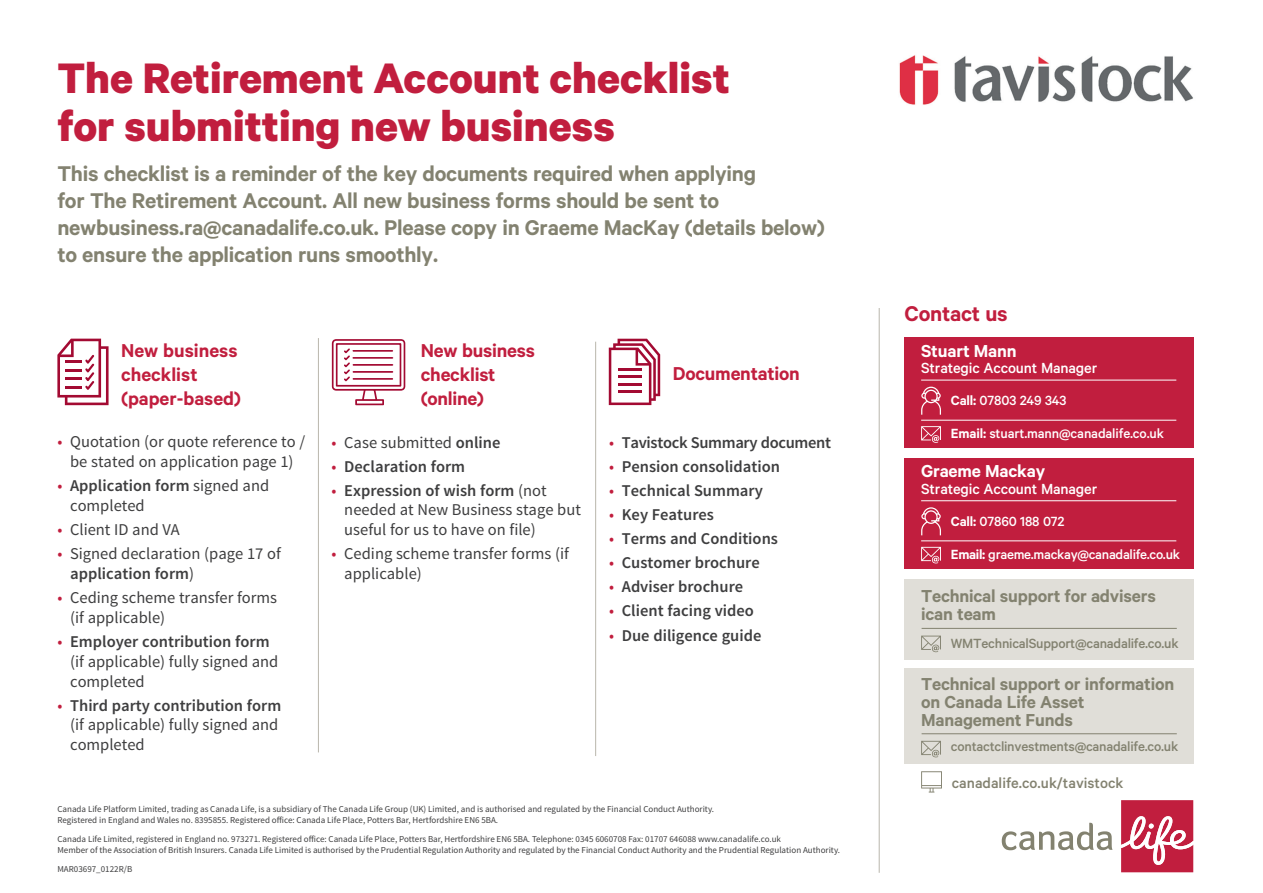
<style>
.page{position:relative;width:1263px;height:893px;background:#fff}
.page>*{position:absolute;margin:0;border:0;box-sizing:border-box;transform-origin:0 0}
.t1{font:700 48px/48px "Calibre";color:#c11e3e}
.t2{font:600 24px/27px "Calibre";letter-spacing:-.01em;color:#838270}
.t3{font:600 24px "Calibre";letter-spacing:-.01em;color:#c11e3e}
.t4{font:600 21px/24px "Calibre";letter-spacing:-.01em;color:#c11e3e}
.t5{font:600 19.5px/18px "Calibre";letter-spacing:-.01em;color:#838270}
.t6{font:600 19.5px "Calibre";letter-spacing:-.01em;color:#fff}
.t7{font:16.5px/19.8px "Source Sans Pro";color:#3e3e3f}
.t8{font:600 16.5px "Source Sans Pro";color:#3e3e3f}
.t9{font:500 16.5px "Calibre";letter-spacing:-.01em;color:#fff}
.t10{font:500 16.5px "Calibre";color:#838270}
.t11{font:600 16.5px "Source Sans Pro";letter-spacing:-.02em;color:#3e3e3f}
.t12{font:500 15px "Calibre";letter-spacing:-.01em;color:#fff}
.t13{font:500 15px "Calibre";letter-spacing:-.015em;color:#838270}
.t14{font:9px/10.8px "Source Sans Pro";color:#3e3e3f}
.s1{color:#c11e3e}
.s2{font-weight:600}
.s3{font-weight:400;color:#c11e3e}
</style>
<div class="page">
<hr style="left:318px;top:338px;width:1px;height:414px;background:#b9b6ac">
<hr style="left:879px;top:308px;width:1px;height:565px;background:#b9b6ac">
<hr style="left:595px;top:342px;width:1px;height:414px;background:#b9b6ac">
<svg style="left:332px;top:339px;width:73px;height:66px"></svg>
<svg style="left:609px;top:339px;width:51px;height:66px"></svg>
<hr style="left:618px;top:368px;width:24px;height:3px;background:#a30a32">
<svg style="left:57px;top:339px;width:52px;height:66px"></svg>
<div style="left:904px;top:337px;width:290px;height:111px;background:#c11e3e"></div>
<hr style="left:921px;top:420px;width:255px;height:1px;background:#fff">
<hr style="left:921px;top:380px;width:255px;height:1px;background:#fff">
<img style="left:899px;top:55px;width:294px;height:50px">
<svg style="left:1002px;top:823px;width:110px;height:27px"></svg>
<svg style="left:1121px;top:800px;width:72px;height:72px"></svg>
<svg style="left:921px;top:387px;width:20px;height:28px"></svg>
<svg style="left:921px;top:426px;width:20px;height:17px"></svg>
<div style="left:904px;top:579px;width:290px;height:80px;background:#e0ded8"></div>
<svg style="left:921px;top:636px;width:20px;height:16px"></svg>
<hr style="left:921px;top:628px;width:256px;height:1px;background:#838270">
<div style="left:904px;top:668px;width:290px;height:96px;background:#e0ded8"></div>
<svg style="left:921px;top:741px;width:20px;height:16px"></svg>
<hr style="left:921px;top:733px;width:256px;height:1px;background:#838270">
<svg style="left:921px;top:771px;width:21px;height:21px"></svg>
<div style="left:904px;top:458px;width:290px;height:111px;background:#c11e3e"></div>
<hr style="left:921px;top:540px;width:255px;height:1px;background:#fff">
<hr style="left:921px;top:500px;width:255px;height:1px;background:#fff">
<svg style="left:921px;top:507px;width:20px;height:28px"></svg>
<svg style="left:921px;top:547px;width:20px;height:16px"></svg>
<h1 class="t1" style="left:57px;top:53px;width:674px">The Retirement Account checklist for submitting new business</h1>
<p class="t2" style="left:57px;top:159px;width:769px">This checklist is a reminder of the key documents required when applying<br>for The Retirement Account. All new business forms should be sent to newbusiness.ra@canadalife.co.uk. Please copy in Graeme MacKay (details below) to ensure the application runs smoothly.</p>
<h3 class="t4" style="left:121px;top:338px;width:121px">New business checklist (paper-based)</h3>
<h3 class="t7" style="left:57px;top:432px;width:249px;text-align:center"><span class="s1">•</span> Quotation (or quote reference to / be stated on application page 1)</h3>
<h3 class="t7" style="left:70px;top:476px;width:201px;text-indent:-13px"><span class="s1">•</span> <span class="s2">Application form</span> signed and completed</h3>
<h3 class="t7" style="left:57px;top:520px;width:124px"><span class="s1">•</span> Client ID and VA</h3>
<h3 class="t7" style="left:70px;top:544px;width:212px;text-indent:-13px"><span class="s1">•</span> Signed declaration (page 17 of <span class="s2">application form</span>)</h3>
<h3 class="t7" style="left:70px;top:588px;width:209px;text-indent:-13px"><span class="s1">•</span> Ceding scheme transfer forms (if applicable)</h3>
<h3 class="t7" style="left:70px;top:632px;width:210px;text-indent:-13px"><span class="s1">•</span> <span class="s2">Employer contribution form </span>(if applicable) fully signed and completed</h3>
<h3 class="t7" style="left:70px;top:695px;width:213px;text-indent:-13px"><span class="s1">•</span> <span class="s2">Third party contribution form </span>(if applicable) fully signed and completed</h3>
<h3 class="t4" style="left:421px;top:338px;width:116px">New business checklist (online)</h3>
<h3 class="t7" style="left:332px;top:432px;width:170px"><span class="s1">•</span> Case submitted <span class="s2">online</span></h3>
<h3 class="t8" style="left:332px;top:456px;width:135px"><span class="s3">•</span> Declaration form</h3>
<h3 class="t7" style="left:344px;top:481px;width:238px;text-indent:-13px"><span class="s1">•</span> <span class="s2">Expression of wish form</span> (not needed at New Business stage but useful for us to have on file)</h3>
<h3 class="t7" style="left:344px;top:544px;width:226px;text-indent:-13px"><span class="s1">•</span> Ceding scheme transfer forms (if applicable)</h3>
<h3 class="t4" style="left:673px;top:361px;width:128px">Documentation</h3>
<h3 class="t11" style="left:609px;top:432px;width:223px"><span class="s3">•</span> Tavistock Summary document</h3>
<h3 class="t8" style="left:609px;top:456px;width:172px"><span class="s3">•</span> Pension consolidation</h3>
<h3 class="t8" style="left:609px;top:480px;width:155px"><span class="s3">•</span> Technical Summary</h3>
<h3 class="t8" style="left:609px;top:504px;width:106px"><span class="s3">•</span> Key Features</h3>
<h3 class="t8" style="left:609px;top:528px;width:170px"><span class="s3">•</span> Terms and Conditions</h3>
<h3 class="t8" style="left:609px;top:552px;width:152px"><span class="s3">•</span> Customer brochure</h3>
<h3 class="t8" style="left:609px;top:576px;width:136px"><span class="s3">•</span> Adviser brochure</h3>
<h3 class="t8" style="left:609px;top:601px;width:146px"><span class="s3">•</span> Client facing video</h3>
<h3 class="t8" style="left:609px;top:625px;width:154px"><span class="s3">•</span> Due diligence guide</h3>
<p class="t14" style="left:57px;top:804px;width:658px">Canada Life Platform Limited, trading as Canada Life, is a subsidiary of The Canada Life Group (UK) Limited, and is authorised and regulated by the Financial Conduct Authority.<br>Registered in England and Wales no. 8395855. Registered office: Canada Life Place, Potters Bar, Hertfordshire EN6 5BA.</p>
<p class="t14" style="left:57px;top:834px;width:784px">Canada Life Limited, registered in England no. 973271. Registered office: Canada Life Place, Potters Bar, Hertfordshire EN6 5BA. Telephone: 0345 6060708 Fax: 01707 646088 www.canadalife.co.uk<br>Member of the Association of British Insurers. Canada Life Limited is authorised by the Prudential Regulation Authority and regulated by the Financial Conduct Authority and the Prudential Regulation Authority.</p>
<p class="t14" style="left:57px;top:864px;width:76px">MAR03697_0122R/B</p>
<h2 class="t3" style="left:904px;top:299px;width:105px">Contact us</h2>
<h3 class="t6" style="left:921px;top:339px;width:97px">Stuart Mann</h3>
<h3 class="t9" style="left:921px;top:358px;width:178px">Strategic Account Manager</h3>
<h3 class="t12" style="left:951px;top:392px;width:117px"><span class="s2">Call:</span> 07803 249 343</h3>
<h3 class="t12" style="left:951px;top:425px;width:215px"><span class="s2">Email:</span> stuart.mann@canadalife.co.uk</h3>
<h3 class="t6" style="left:921px;top:460px;width:126px">Graeme Mackay</h3>
<h3 class="t9" style="left:921px;top:479px;width:178px">Strategic Account Manager</h3>
<h3 class="t12" style="left:951px;top:512px;width:115px"><span class="s2">Call:</span> 07860 188 072</h3>
<h3 class="t12" style="left:951px;top:545px;width:231px"><span class="s2">Email:</span> graeme.mackay@canadalife.co.uk</h3>
<h3 class="t5" style="left:921px;top:586px;width:236px">Technical support for advisers ican team</h3>
<h3 class="t13" style="left:951px;top:635px;width:229px">WMTechnicalSupport@canadalife.co.uk</h3>
<h3 class="t5" style="left:921px;top:674px;width:255px">Technical support or information on Canada Life Asset<br>Management Funds</h3>
<h3 class="t13" style="left:951px;top:738px;width:229px">contactclinvestments@canadalife.co.uk</h3>
<h3 class="t10" style="left:952px;top:773px;width:173px">canadalife.co.uk/tavistock</h3>
</div>
